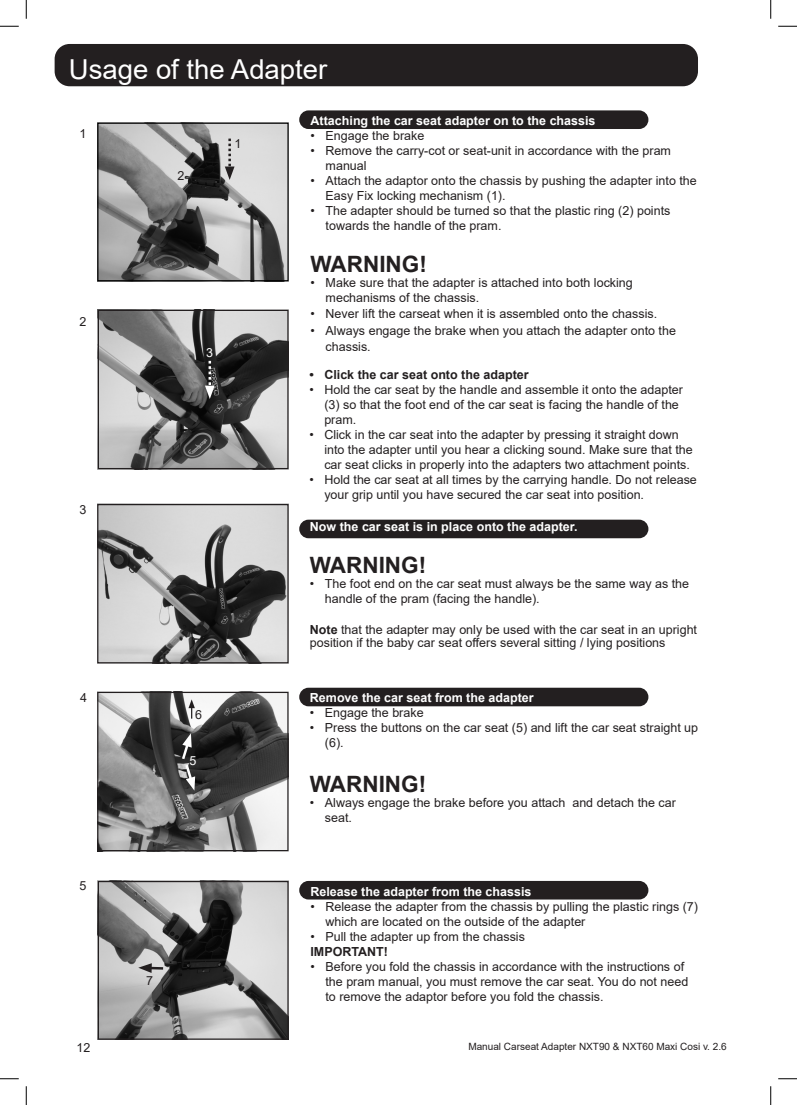
<style>
.page{position:relative;width:797px;height:1105px;background:#fff}
.page>*{position:absolute;margin:0;border:0;box-sizing:border-box;transform-origin:0 0}
.Headline_Left{font:27.5px "Arial";color:#fff}
.Safety_body_text{font:700 22.5px "Arial";color:#231f20}
.Body_Text_with_HD{font:12.5px/15px "Arial";color:#231f20}
.Body_Text_with_HD-2{font:700 12.5px "Arial";color:#fff}
.Body_Text_with_HD-3{font:700 12.5px "Arial";color:#231f20}
.t1{font:12.5px "Arial";color:#fff}
.t2{font:10px "Arial";color:#231f20}
.s1{font-weight:700}
</style>
<div class="page">
<img style="left:99px;top:125px;width:188px;height:154px">
<div style="left:97px;top:123px;width:192px;height:158px;border:1px solid #000"></div>
<img style="left:100px;top:312px;width:186px;height:155px">
<div style="left:98px;top:310px;width:190px;height:159px;border:1px solid #231f20"></div>
<img style="left:99px;top:506px;width:188px;height:155px">
<div style="left:97px;top:504px;width:192px;height:159px;border:1px solid #231f20"></div>
<svg style="left:225px;top:139px;width:9px;height:41px"></svg>
<svg style="left:205px;top:361px;width:10px;height:38px"></svg>
<img style="left:99px;top:694px;width:187px;height:155px">
<div style="left:97px;top:692px;width:191px;height:159px;border:1px solid #231f20"></div>
<img style="left:100px;top:883px;width:187px;height:155px">
<div style="left:98px;top:881px;width:191px;height:159px;border:1px solid #231f20"></div>
<svg style="left:138px;top:963px;width:28px;height:10px"></svg>
<svg style="left:188px;top:699px;width:7px;height:20px"></svg>
<svg style="left:180px;top:733px;width:15px;height:58px"></svg>
<div style="left:299px;top:688px;width:349px;height:18px;background:#231f20;border-radius:9px"></div>
<div style="left:55px;top:44px;width:643px;height:42px;background:#231f20;border-radius:15px"></div>
<div style="left:299px;top:520px;width:349px;height:18px;background:#231f20;border-radius:9px"></div>
<div style="left:299px;top:110px;width:349px;height:19px;background:#231f20;border-radius:9px"></div>
<div style="left:299px;top:881px;width:349px;height:18px;background:#231f20;border-radius:9px"></div>
<svg style="left:0;top:25px;width:19px;height:2px"></svg>
<svg style="left:778px;top:25px;width:19px;height:2px"></svg>
<svg style="left:0;top:1078px;width:19px;height:1px"></svg>
<svg style="left:778px;top:1078px;width:19px;height:1px"></svg>
<svg style="left:25px;top:0;width:2px;height:19px"></svg>
<svg style="left:25px;top:1086px;width:2px;height:19px"></svg>
<svg style="left:770px;top:0;width:1px;height:19px"></svg>
<svg style="left:770px;top:1086px;width:1px;height:19px"></svg>
<p class="Headline_Left" style="left:69px;top:51px;width:260px">Usage of the Adapter</p>
<p class="Body_Text_with_HD" style="left:79px;top:126px;width:8px">1</p>
<p class="Body_Text_with_HD" style="left:79px;top:314px;width:8px">2</p>
<p class="Body_Text_with_HD" style="left:80px;top:502px;width:8px">3</p>
<p class="Body_Text_with_HD" style="left:178px;top:168px;width:8px">2</p>
<p class="Body_Text_with_HD" style="left:234px;top:136px;width:8px">1</p>
<p class="t1" style="left:206px;top:344px;width:8px">3</p>
<p class="Body_Text_with_HD" style="left:80px;top:690px;width:8px">4</p>
<p class="Body_Text_with_HD" style="left:80px;top:878px;width:8px">5</p>
<p class="Body_Text_with_HD" style="left:195px;top:707px;width:8px">6</p>
<p class="t1" style="left:189px;top:752px;width:8px">5</p>
<p class="Body_Text_with_HD" style="left:146px;top:973px;width:8px">7</p>
<p class="Body_Text_with_HD-2" style="left:310px;top:112px;width:286px">Attaching the car seat adapter on to the chassis</p>
<p class="Body_Text_with_HD" style="left:310px;top:128px;width:115px">• Engage the brake</p>
<p class="Body_Text_with_HD" style="left:325px;top:143px;width:347px;text-indent:-15px">• Remove the carry-cot or seat-unit in accordance with the pram manual</p>
<p class="Body_Text_with_HD" style="left:325px;top:173px;width:373px;text-indent:-15px">• Attach the adaptor onto the chassis by pushing the adapter into the<br>Easy Fix locking mechanism (1).</p>
<p class="Body_Text_with_HD" style="left:325px;top:203px;width:346px;text-indent:-15px">• The adapter should be turned so that the plastic ring (2) points towards the handle of the pram.</p>
<p class="Safety_body_text" style="left:310px;top:248px;width:118px">WARNING!</p>
<p class="Body_Text_with_HD" style="left:325px;top:275px;width:309px;text-indent:-15px">• Make sure that the adapter is attached into both locking mechanisms of the chassis.</p>
<p class="Body_Text_with_HD" style="left:310px;top:306px;width:348px">• Never lift the carseat when it is assembled onto the chassis.</p>
<p class="Body_Text_with_HD" style="left:325px;top:322px;width:352px;line-height:16.2px;text-indent:-15px">• Always engage the brake when you attach the adapter onto the chassis.</p>
<p class="Body_Text_with_HD-3" style="left:309px;top:366px;width:221px">• Click the car seat onto the adapter</p>
<p class="Body_Text_with_HD" style="left:324px;top:382px;width:360px;text-indent:-15px">• Hold the car seat by the handle and assemble it onto the adapter (3) so that the foot end of the car seat is facing the handle of the pram.</p>
<p class="Body_Text_with_HD" style="left:324px;top:427px;width:370px;text-indent:-15px">• Click in the car seat into the adapter by pressing it straight down into the adapter until you hear a clicking sound. Make sure that the car seat clicks in properly into the adapters two attachment points.</p>
<p class="Body_Text_with_HD" style="left:324px;top:472px;width:374px;text-indent:-15px">• Hold the car seat at all times by the carrying handle. Do not release your grip until you have secured the car seat into position.</p>
<p class="Body_Text_with_HD-2" style="left:310px;top:518px;width:269px">Now the car seat is in place onto the adapter.</p>
<p class="Safety_body_text" style="left:310px;top:549px;width:118px">WARNING!</p>
<p class="Body_Text_with_HD" style="left:325px;top:576px;width:366px;text-indent:-15px">• The foot end on the car seat must always be the same way as the handle of the pram (facing the handle).</p>
<p class="Body_Text_with_HD" style="left:310px;top:622px;width:389px;line-height:13.5px"><span class="s1">Note</span> that the adapter may only be used with the car seat in an upright position if the baby car seat offers several sitting / lying positions</p>
<p class="Body_Text_with_HD-2" style="left:310px;top:689px;width:225px">Remove the car seat from the adapter</p>
<p class="Body_Text_with_HD" style="left:310px;top:705px;width:115px">• Engage the brake</p>
<p class="Body_Text_with_HD" style="left:325px;top:720px;width:375px;text-indent:-15px">• Press the buttons on the car seat (5) and lift the car seat straight up (6).</p>
<p class="Safety_body_text" style="left:310px;top:769px;width:118px">WARNING!</p>
<p class="Body_Text_with_HD" style="left:325px;top:795px;width:352px;text-indent:-15px">• Always engage the brake before you attach and detach the car seat.</p>
<p class="Body_Text_with_HD-2" style="left:310px;top:883px;width:222px">Release the adapter from the chassis</p>
<p class="Body_Text_with_HD" style="left:325px;top:899px;width:374px;text-indent:-15px">• Release the adapter from the chassis by pulling the plastic rings (7) which are located on the outside of the adapter</p>
<p class="Body_Text_with_HD" style="left:310px;top:929px;width:216px">• Pull the adapter up from the chassis</p>
<p class="Body_Text_with_HD-3" style="left:310px;top:943px;width:79px">IMPORTANT!</p>
<p class="Body_Text_with_HD" style="left:325px;top:959px;width:364px;text-indent:-15px">• Before you fold the chassis in accordance with the instructions of the pram manual, you must remove the car seat. You do not need to remove the adaptor before you fold the chassis.</p>
<p class="Body_Text_with_HD" style="left:77px;top:1040px;width:15px">12</p>
<p class="t2" style="left:468px;top:1039px;width:260px">Manual Carseat Adapter NXT90 &amp; NXT60 Maxi Cosi v. 2.6</p>
</div>
